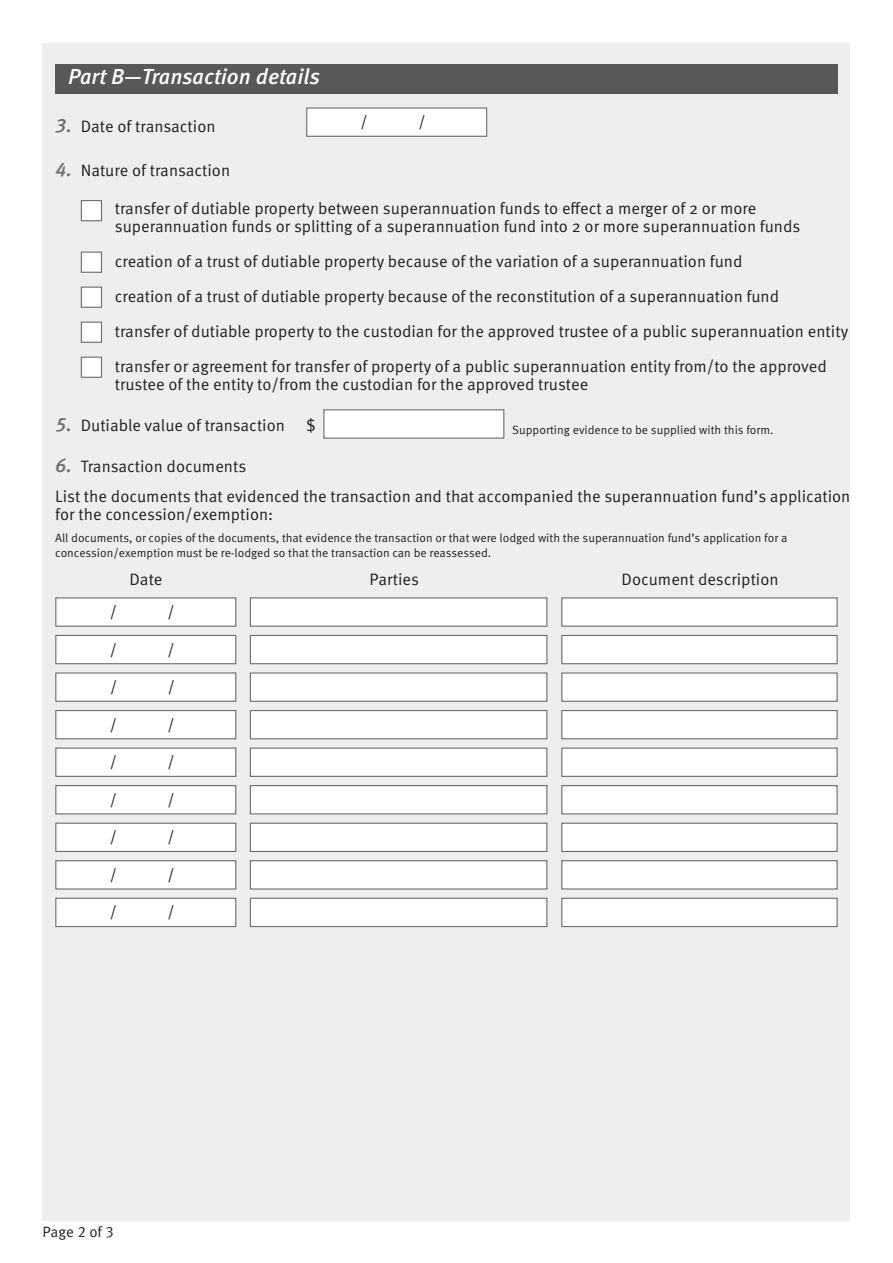
<style>
.page{position:relative;width:893px;height:1263px;background:#fff}
.page>*{position:absolute;margin:0;border:0;box-sizing:border-box;transform-origin:0 0}
.Text_Heading{font:italic 500 21.75px "Meta Pro";color:#fff}
.Text_Heading-2{font:16.5px/18px "Meta Pro";color:#231f20}
.t1{font:15.75px "Meta Pro";color:#231f20}
.t2{font:15px "Meta Pro";letter-spacing:-.005em;color:#231f20}
.Text_Heading-3{font:12px "Meta Pro";color:#231f20}
.s1{font-weight:500;font-style:italic;font-size:19.5px;color:#6c6d70}
</style>
<div class="page">
<div style="left:43px;top:43px;width:807px;height:1177px;background:#eeeeef"></div>
<div style="left:55px;top:64px;width:783px;height:30px;background:#57585a"></div>
<div style="left:306px;top:107px;width:181px;height:30px;background:#fff;border:1px solid #6c6d70"></div>
<div style="left:81px;top:200px;width:21px;height:21px;background:#fff;border:1px solid #6c6d70"></div>
<div style="left:81px;top:252px;width:21px;height:21px;background:#fff;border:1px solid #6c6d70"></div>
<div style="left:81px;top:287px;width:21px;height:21px;background:#fff;border:1px solid #6c6d70"></div>
<div style="left:81px;top:322px;width:21px;height:21px;background:#fff;border:1px solid #6c6d70"></div>
<div style="left:81px;top:357px;width:21px;height:21px;background:#fff;border:1px solid #6c6d70"></div>
<div style="left:323px;top:409px;width:181px;height:30px;background:#fff;border:1px solid #6c6d70"></div>
<div style="left:55px;top:597px;width:181px;height:30px;background:#fff;border:1px solid #6c6d70"></div>
<div style="left:250px;top:597px;width:297px;height:30px;background:#fff;border:1px solid #6c6d70"></div>
<div style="left:561px;top:597px;width:277px;height:30px;background:#fff;border:1px solid #6c6d70"></div>
<div style="left:55px;top:635px;width:181px;height:29px;background:#fff;border:1px solid #6c6d70"></div>
<div style="left:250px;top:635px;width:297px;height:29px;background:#fff;border:1px solid #6c6d70"></div>
<div style="left:561px;top:635px;width:277px;height:29px;background:#fff;border:1px solid #6c6d70"></div>
<div style="left:55px;top:672px;width:181px;height:30px;background:#fff;border:1px solid #6c6d70"></div>
<div style="left:250px;top:672px;width:297px;height:30px;background:#fff;border:1px solid #6c6d70"></div>
<div style="left:561px;top:672px;width:277px;height:30px;background:#fff;border:1px solid #6c6d70"></div>
<div style="left:55px;top:710px;width:181px;height:29px;background:#fff;border:1px solid #6c6d70"></div>
<div style="left:250px;top:710px;width:297px;height:29px;background:#fff;border:1px solid #6c6d70"></div>
<div style="left:561px;top:710px;width:277px;height:29px;background:#fff;border:1px solid #6c6d70"></div>
<div style="left:55px;top:747px;width:181px;height:30px;background:#fff;border:1px solid #6c6d70"></div>
<div style="left:250px;top:747px;width:297px;height:30px;background:#fff;border:1px solid #6c6d70"></div>
<div style="left:561px;top:747px;width:277px;height:30px;background:#fff;border:1px solid #6c6d70"></div>
<div style="left:55px;top:785px;width:181px;height:29px;background:#fff;border:1px solid #6c6d70"></div>
<div style="left:250px;top:785px;width:297px;height:29px;background:#fff;border:1px solid #6c6d70"></div>
<div style="left:561px;top:785px;width:277px;height:29px;background:#fff;border:1px solid #6c6d70"></div>
<div style="left:55px;top:823px;width:181px;height:29px;background:#fff;border:1px solid #6c6d70"></div>
<div style="left:250px;top:823px;width:297px;height:29px;background:#fff;border:1px solid #6c6d70"></div>
<div style="left:561px;top:823px;width:277px;height:29px;background:#fff;border:1px solid #6c6d70"></div>
<div style="left:55px;top:860px;width:181px;height:29px;background:#fff;border:1px solid #6c6d70"></div>
<div style="left:250px;top:860px;width:297px;height:29px;background:#fff;border:1px solid #6c6d70"></div>
<div style="left:561px;top:860px;width:277px;height:29px;background:#fff;border:1px solid #6c6d70"></div>
<div style="left:55px;top:898px;width:181px;height:29px;background:#fff;border:1px solid #6c6d70"></div>
<div style="left:250px;top:898px;width:297px;height:29px;background:#fff;border:1px solid #6c6d70"></div>
<div style="left:561px;top:898px;width:277px;height:29px;background:#fff;border:1px solid #6c6d70"></div>
<p class="Text_Heading" style="left:68px;top:63px;width:254px">Part B—Transaction details</p>
<p class="Text_Heading-2" style="left:55px;top:118px;width:162px"><span class="s1">3.</span> Date of transaction</p>
<p class="t1" style="left:361px;top:112px;width:9px">/</p>
<p class="t1" style="left:418px;top:112px;width:9px">/</p>
<p class="Text_Heading-2" style="left:55px;top:161px;width:176px"><span class="s1">4.</span> Nature of transaction</p>
<p class="Text_Heading-2" style="left:115px;top:200px;width:687px">transfer of dutiable property between superannuation funds to effect a merger of 2 or more superannuation funds or splitting of a superannuation fund into 2 or more superannuation funds</p>
<p class="Text_Heading-2" style="left:115px;top:253px;width:629px">creation of a trust of dutiable property because of the variation of a superannuation fund</p>
<p class="Text_Heading-2" style="left:115px;top:288px;width:666px">creation of a trust of dutiable property because of the reconstitution of a superannuation fund</p>
<p class="Text_Heading-2" style="left:115px;top:323px;width:735px">transfer of dutiable property to the custodian for the approved trustee of a public superannuation entity</p>
<p class="Text_Heading-2" style="left:115px;top:358px;width:713px">transfer or agreement for transfer of property of a public superannuation entity from/to the approved trustee of the entity to/from the custodian for the approved trustee</p>
<p class="Text_Heading-2" style="left:55px;top:417px;width:231px"><span class="s1">5.</span> Dutiable value of transaction</p>
<p class="Text_Heading-2" style="left:306px;top:417px;width:11px">$</p>
<p class="Text_Heading-2" style="left:55px;top:457px;width:193px"><span class="s1">6.</span> Transaction documents</p>
<p class="Text_Heading-2" style="left:55px;top:488px;width:797px">List the documents that evidenced the transaction and that accompanied the superannuation fund’s application for the concession/exemption:</p>
<p class="Text_Heading-3" style="left:55px;top:530px;width:734px">All documents, or copies of the documents, that evidence the transaction or that were lodged with the superannuation fund’s application for a</p>
<p class="Text_Heading-3" style="left:55px;top:545px;width:438px">concession/exemption must be re-lodged so that the transaction can be reassessed.</p>
<p class="Text_Heading-2" style="left:130px;top:571px;width:34px">Date</p>
<p class="Text_Heading-2" style="left:370px;top:571px;width:51px">Parties</p>
<p class="Text_Heading-2" style="left:622px;top:571px;width:159px">Document description</p>
<p class="t1" style="left:110px;top:602px;width:9px">/</p>
<p class="t1" style="left:168px;top:602px;width:9px">/</p>
<p class="t1" style="left:110px;top:639px;width:9px">/</p>
<p class="t1" style="left:168px;top:639px;width:9px">/</p>
<p class="t1" style="left:110px;top:677px;width:9px">/</p>
<p class="t1" style="left:168px;top:677px;width:9px">/</p>
<p class="t1" style="left:110px;top:714px;width:9px">/</p>
<p class="t1" style="left:168px;top:714px;width:9px">/</p>
<p class="t1" style="left:110px;top:752px;width:9px">/</p>
<p class="t1" style="left:168px;top:752px;width:9px">/</p>
<p class="t1" style="left:110px;top:789px;width:9px">/</p>
<p class="t1" style="left:168px;top:789px;width:9px">/</p>
<p class="t1" style="left:110px;top:827px;width:9px">/</p>
<p class="t1" style="left:168px;top:827px;width:9px">/</p>
<p class="t1" style="left:110px;top:864px;width:9px">/</p>
<p class="t1" style="left:168px;top:864px;width:9px">/</p>
<p class="t1" style="left:110px;top:902px;width:9px">/</p>
<p class="t1" style="left:168px;top:902px;width:9px">/</p>
<p class="Text_Heading-3" style="left:512px;top:422px;width:263px">Supporting evidence to be supplied with this form.</p>
<p class="t2" style="left:43px;top:1222px;width:73px">Page 2 of 3</p>
</div>
